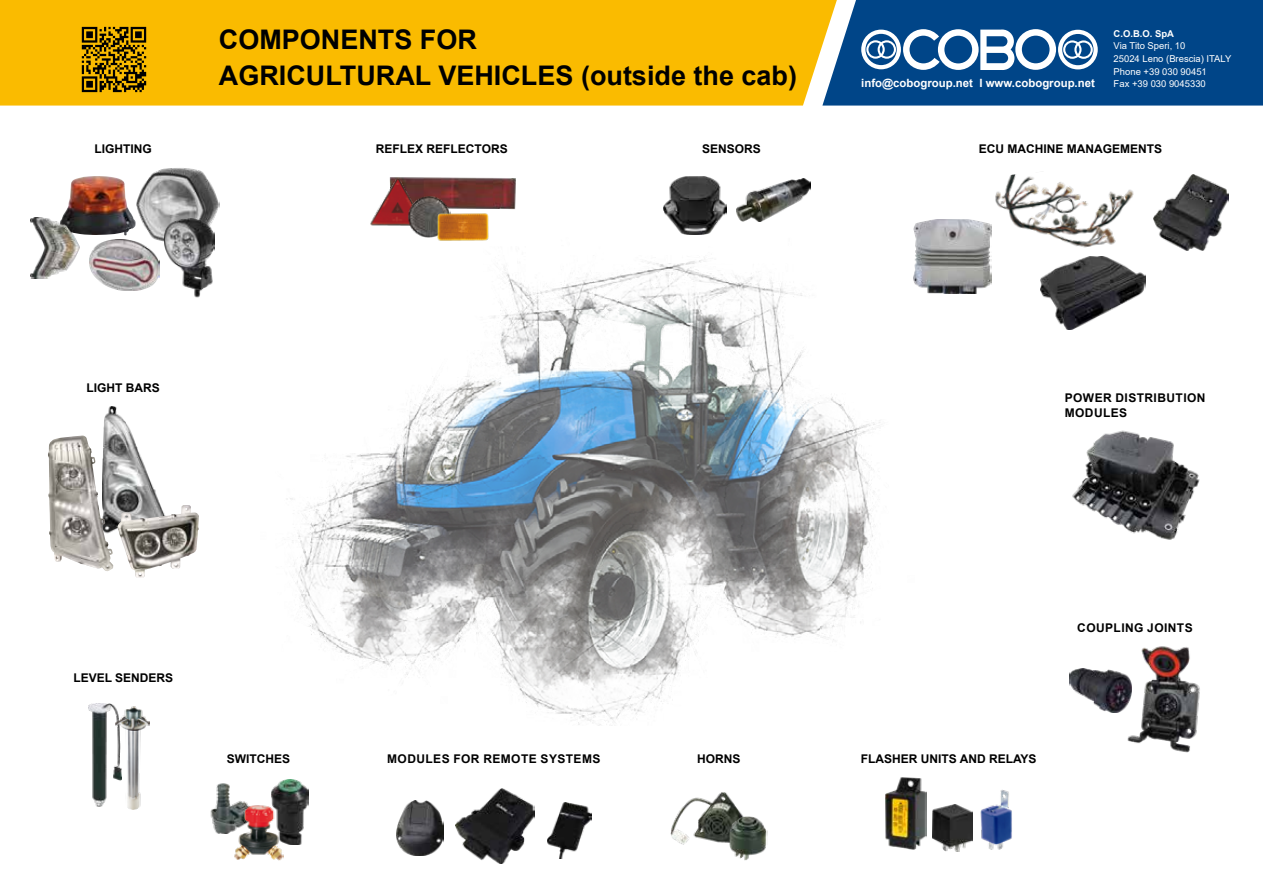
<style>
.page{position:relative;width:1263px;height:893px;background:#fff}
.page>*{position:absolute;margin:0;border:0;box-sizing:border-box;transform-origin:0 0}
.t1{font:700 27px/36px "Arial";color:#000}
.t2{font:700 12px "Arial";color:#000}
.t3{font:700 12px/15px "Arial";letter-spacing:.035em;color:#000}
.t4{font:700 11.4px "Arial";color:#fff}
.t5{font:9.45px/12.6px "Arial";color:#fff}
.t6{font:700 9.45px "Arial";color:#fff}
</style>
<div class="page">
<div style="left:837px;top:0;width:426px;height:106px;background:#004588"></div>
<div style="left:0;top:0;width:837px;height:106px;background:#fabb00"></div>
<svg style="left:861px;top:29px;width:237px;height:41px"></svg>
<img style="left:89px;top:704px;width:27px;height:102px">
<img style="left:116px;top:706px;width:34px;height:103px">
<img style="left:664px;top:176px;width:63px;height:54px">
<img style="left:736px;top:178px;width:74px;height:44px">
<img style="left:991px;top:174px;width:143px;height:86px">
<img style="left:1153px;top:174px;width:75px;height:77px">
<img style="left:913px;top:219px;width:78px;height:11px">
<img style="left:1041px;top:256px;width:104px;height:73px">
<img style="left:290px;top:230px;width:701px;height:496px">
<img style="left:426px;top:177px;width:90px;height:33px">
<img style="left:370px;top:177px;width:56px;height:49px">
<img style="left:408px;top:196px;width:42px;height:43px">
<img style="left:437px;top:213px;width:53px;height:30px">
<img style="left:885px;top:777px;width:41px;height:73px">
<img style="left:932px;top:804px;width:40px;height:48px">
<img style="left:980px;top:790px;width:32px;height:60px">
<img style="left:77px;top:22px;width:74px;height:74px">
<img style="left:90px;top:239px;width:70px;height:51px">
<img style="left:62px;top:176px;width:74px;height:60px">
<img style="left:31px;top:217px;width:49px;height:61px">
<img style="left:136px;top:168px;width:83px;height:76px">
<img style="left:164px;top:219px;width:50px;height:79px">
<img style="left:1072px;top:430px;width:128px;height:110px">
<img style="left:1127px;top:646px;width:73px;height:107px">
<img style="left:1069px;top:669px;width:62px;height:43px">
<img style="left:670px;top:792px;width:73px;height:53px">
<img style="left:727px;top:815px;width:41px;height:46px">
<img style="left:456px;top:788px;width:78px;height:75px">
<img style="left:548px;top:802px;width:43px;height:56px">
<img style="left:396px;top:801px;width:47px;height:54px">
<img style="left:103px;top:407px;width:58px;height:124px">
<img style="left:48px;top:436px;width:65px;height:135px">
<img style="left:118px;top:505px;width:81px;height:73px">
<img style="left:210px;top:783px;width:37px;height:51px">
<img style="left:233px;top:803px;width:50px;height:58px">
<img style="left:272px;top:779px;width:37px;height:66px">
<h1 class="t1" style="left:219px;top:22px;width:580px">COMPONENTS FOR<br>AGRICULTURAL VEHICLES (outside the cab)</h1>
<p class="t2" style="left:95px;top:140px;width:59px">LIGHTING</p>
<p class="t2" style="left:376px;top:140px;width:133px">REFLEX REFLECTORS</p>
<p class="t2" style="left:702px;top:140px;width:60px">SENSORS</p>
<p class="t6" style="left:1113px;top:27px;width:62px">C.O.B.O. SpA</p>
<p class="t5" style="left:1113px;top:40px;width:119px">Via Tito Speri, 10<br>25024 Leno (Brescia) ITALY<br>Phone +39 030 90451</p>
<p class="t4" style="left:861px;top:75px;width:235px">info@cobogroup.net I www.cobogroup.net</p>
<p class="t5" style="left:1113px;top:78px;width:94px">Fax +39 030 9045330</p>
<p class="t2" style="left:979px;top:140px;width:185px">ECU MACHINE MANAGEMENTS</p>
<p class="t2" style="left:86px;top:379px;width:75px">LIGHT BARS</p>
<p class="t2" style="left:73px;top:669px;width:101px">LEVEL SENDERS</p>
<p class="t3" style="left:1065px;top:391px;width:142px">POWER DISTRIBUTION<br>MODULES</p>
<p class="t3" style="left:1077px;top:621px;width:117px">COUPLING JOINTS</p>
<p class="t2" style="left:227px;top:750px;width:65px">SWITCHES</p>
<p class="t2" style="left:697px;top:750px;width:45px">HORNS</p>
<p class="t2" style="left:861px;top:750px;width:177px">FLASHER UNITS AND RELAYS</p>
<p class="t3" style="left:387px;top:751px;width:215px">MODULES FOR REMOTE SYSTEMS</p>
</div>
